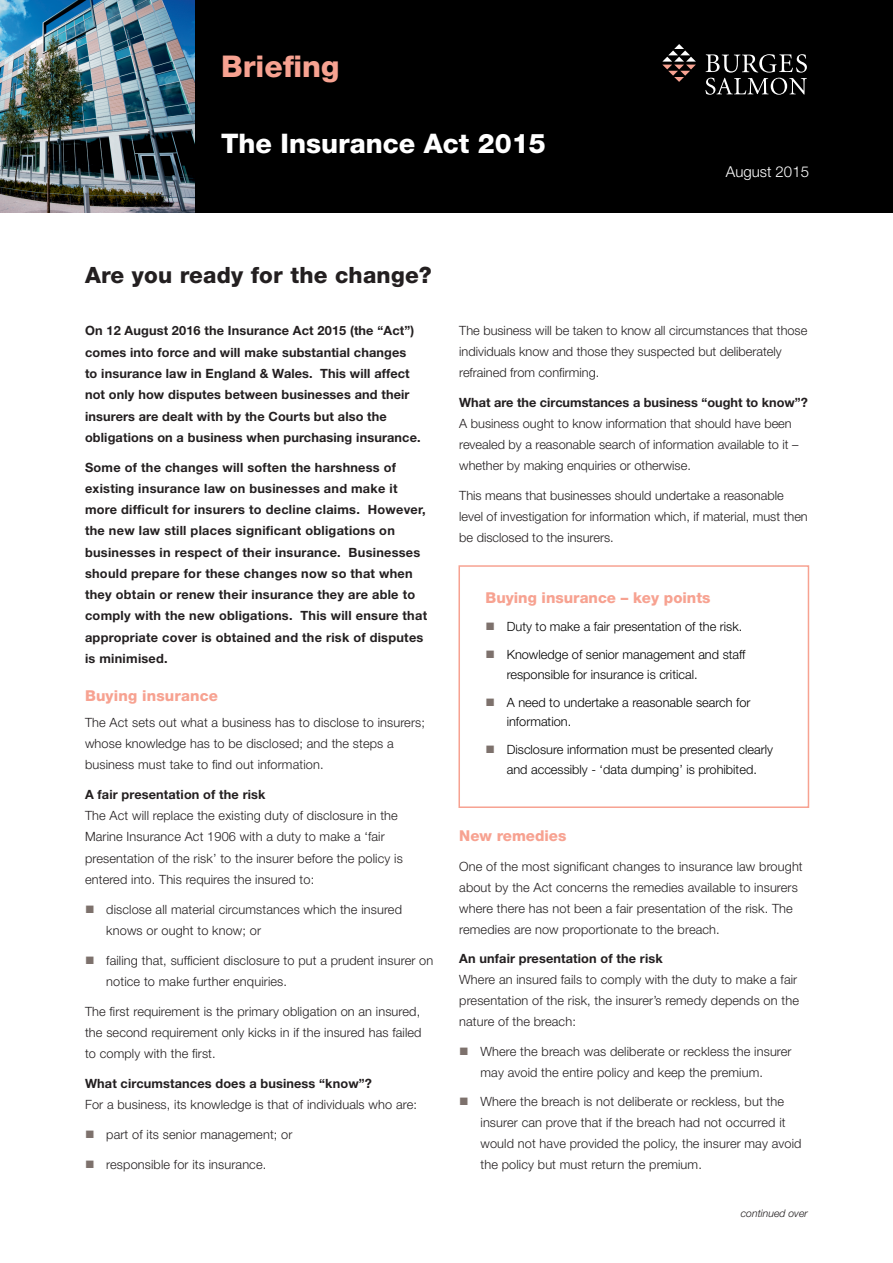
<style>
.page{position:relative;width:893px;height:1263px;background:#fff}
.page>*{position:absolute;margin:0;border:0;box-sizing:border-box;transform-origin:0 0}
.header_pink_9pt{font:800 30px "Helvetica Neue LT Std";color:#f7a291}
.t1{font:800 27px "Helvetica Neue LT Std";color:#fff}
.main_pink_title{font:800 22.5px "Helvetica Neue LT Std";letter-spacing:.01em;color:#231f20}
.bodytextindent{font:800 15px "Helvetica Neue LT Std";color:#f7a291}
.subtitle_-_pink{font:800 15px "Helvetica Neue LT Std";letter-spacing:.01em;color:#f7a291}
.bodytext{font:800 15px "Helvetica Neue LT Std";color:#f7a291}
.t2{font:300 15px "Helvetica Neue LT Std";color:#fff}
.bullet{font:300 12.75px/21.3px "Helvetica Neue LT Std";letter-spacing:.01em;color:#231f20}
.bodytext-2{font:700 12.75px/21.3px "Helvetica Neue LT Std";letter-spacing:.02em;color:#231f20}
.bodytext-3{font:300 12.75px/21px "Helvetica Neue LT Std";color:#231f20}
.t3{font:300 12.75px/19.5px "Helvetica Neue LT Std";color:#000}
.bodytextindent-2{font:italic 300 10.5px "Helvetica Neue LT Std";color:#231f20}
.s1{font-weight:700}
</style>
<div class="page">
<div style="left:0;top:0;width:893px;height:213px;background:#000"></div>
<img style="left:0;top:0;width:194px;height:213px">
<svg style="left:662px;top:44px;width:34px;height:38px"></svg>
<svg style="left:705px;top:54px;width:102px;height:41px"></svg>
<div style="left:458px;top:565px;width:351px;height:243px;border:2px solid #f7a291"></div>
<p class="header_pink_9pt" style="left:221px;top:48px;width:120px">Briefing</p>
<p class="t1" style="left:221px;top:128px;width:326px">The Insurance Act 2015</p>
<p class="t2" style="left:726px;top:162px;width:85px">August 2015</p>
<p class="main_pink_title" style="left:85px;top:261px;width:348px">Are you ready for the change?</p>
<p class="bodytext-2" style="left:85px;top:320px;width:337px">On 12 August 2016 the Insurance Act 2015 (the “Act”) comes into force and will make substantial changes to insurance law in England &amp; Wales. This will affect not only how disputes between businesses and their insurers are dealt with by the Courts but also the obligations on a business when purchasing insurance.</p>
<p class="bodytext-2" style="left:85px;top:456px;width:344px">Some of the changes will soften the harshness of existing insurance law on businesses and make it more difficult for insurers to decline claims. However, the new law still places significant obligations on businesses in respect of their insurance. Businesses should prepare for these changes now so that when they obtain or renew their insurance they are able to comply with the new obligations. This will ensure that appropriate cover is obtained and the risk of disputes is minimised.</p>
<p class="subtitle_-_pink" style="left:85px;top:687px;width:134px">Buying insurance</p>
<p class="bullet" style="left:85px;top:711px;width:341px">The Act sets out what a business has to disclose to insurers; whose knowledge has to be disclosed; and the steps a business must take to find out information.</p>
<p class="bullet" style="left:85px;top:783px;width:319px"><span class="s1">A fair presentation of the risk<br></span>The Act will replace the existing duty of disclosure in the Marine Insurance Act 1906 with a duty to make a ‘fair presentation of the risk’ to the insurer before the policy is entered into. This requires the insured to:</p>
<p class="bullet" style="left:106px;top:898px;width:297px">disclose all material circumstances which the insured knows or ought to know; or</p>
<p class="bullet" style="left:106px;top:949px;width:329px">failing that, sufficient disclosure to put a prudent insurer on notice to make further enquiries.</p>
<p class="bullet" style="left:85px;top:1000px;width:338px;text-align:justify">The first requirement is the primary obligation on an insured, the second requirement only kicks in if the insured has failed to comply with the first.</p>
<p class="bullet" style="left:85px;top:1072px;width:333px"><span class="s1">What circumstances does a business “know”?<br></span>For a business, its knowledge is that of individuals who are:</p>
<p class="bullet" style="left:106px;top:1123px;width:188px">part of its senior management; or</p>
<p class="bullet" style="left:106px;top:1153px;width:162px">responsible for its insurance.</p>
<p class="bodytext-3" style="left:459px;top:320px;width:350px">The business will be taken to know all circumstances that those individuals know and those they suspected but deliberately refrained from confirming.</p>
<p class="bodytext-3" style="left:459px;top:392px;width:350px"><span class="s1">What are the circumstances a business “ought to know”?<br></span>A business ought to know information that should have been revealed by a reasonable search of information available to it – whether by making enquiries or otherwise.</p>
<p class="bodytext-3" style="left:459px;top:484px;width:350px">This means that businesses should undertake a reasonable level of investigation for information which, if material, must then be disclosed to the insurers.</p>
<p class="bodytextindent" style="left:485px;top:589px;width:227px">Buying insurance – key points</p>
<p class="t3" style="left:507px;top:616px;width:237px">Duty to make a fair presentation of the risk.</p>
<p class="t3" style="left:507px;top:644px;width:240px">Knowledge of senior management and staff responsible for insurance is critical.</p>
<p class="t3" style="left:507px;top:692px;width:245px">A need to undertake a reasonable search for information.</p>
<p class="t3" style="left:507px;top:739px;width:268px">Disclosure information must be presented clearly and accessibly - ‘data dumping’ is prohibited.</p>
<p class="bodytext" style="left:459px;top:827px;width:109px">New remedies</p>
<p class="bullet" style="left:459px;top:855px;width:345px">One of the most significant changes to insurance law brought about by the Act concerns the remedies available to insurers where there has not been a fair presentation of the risk. The remedies are now proportionate to the breach.</p>
<p class="bullet" style="left:459px;top:948px;width:341px"><span class="s1">An unfair presentation of the risk<br></span>Where an insured fails to comply with the duty to make a fair presentation of the risk, the insurer’s remedy depends on the nature of the breach:</p>
<p class="bullet" style="left:480px;top:1040px;width:313px">Where the breach was deliberate or reckless the insurer may avoid the entire policy and keep the premium.</p>
<p class="bullet" style="left:480px;top:1091px;width:323px">Where the breach is not deliberate or reckless, but the insurer can prove that if the breach had not occurred it would not have provided the policy, the insurer may avoid the policy but must return the premium.</p>
<p class="bodytextindent-2" style="left:741px;top:1207px;width:69px">continued over</p>
</div>
